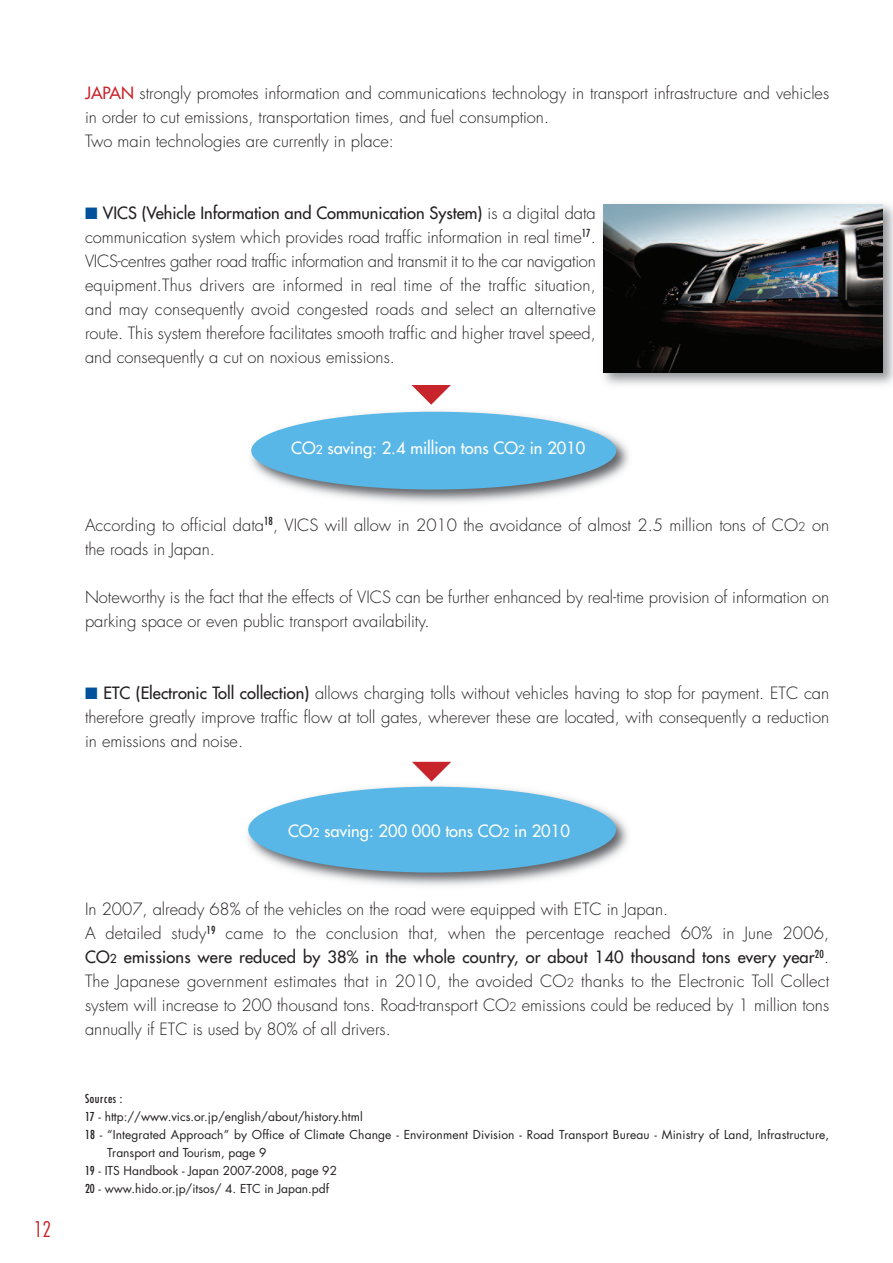
<style>
.page{position:relative;width:893px;height:1263px;background:#fff}
.page>*{position:absolute;margin:0;border:0;box-sizing:border-box;transform-origin:0 0}
.t1{font:300 condensed 21px "Futura";color:#c8242b}
.t2{font:300 16.5px/24px "Futura";color:#231f20}
.t3{font:16.5px "Futura";color:#fff}
.t4{font:12px "Futura";letter-spacing:.01em;color:#231f20}
.t5{font:condensed 12px "Futura";letter-spacing:.05em;color:#231f20}
.s1{font-weight:400;color:#c8242b}
.s2{color:#01519c}
.s3{font-weight:400}
.s4{font-size:12px}
.s5{font-weight:400;font-size:12px}
.s6{font-size:18px}
.s7{font-stretch:condensed}
</style>
<div class="page">
<img style="left:251px;top:411px;width:378px;height:92px">
<div style="left:251px;top:412px;width:365px;height:77px;background:#58b7e7;border-radius:50%"></div>
<img style="left:247px;top:785px;width:381px;height:101px">
<div style="left:248px;top:787px;width:368px;height:85px;background:#58b7e7;border-radius:50%"></div>
<img style="left:603px;top:204px;width:290px;height:181px">
<img style="left:603px;top:204px;width:279px;height:168px">
<p class="t1" style="left:34px;top:1220px;width:19px">12</p>
<p class="t2" style="left:85px;top:83px;width:746px"><span class="s1">JAPAN</span> strongly promotes information and communications technology in transport infrastructure and vehicles in order to cut emissions, transportation times, and fuel consumption.<br>Two main technologies are currently in place:</p>
<p class="t2" style="left:85px;top:203px;width:512px;text-align:justify"><span class="s2">■</span> <span class="s3">VICS (Vehicle Information and Communication System)</span> is a digital data communication system which provides road traffic information in real time<sup>17</sup>.<br>VICS-centres gather road traffic information and transmit it to the car navigation equipment.Thus drivers are informed in real time of the traffic situation, and may consequently avoid congested roads and select an alternative route. This system therefore facilitates smooth traffic and higher travel speed, and consequently a cut on noxious emissions.</p>
<p class="t3" style="left:291px;top:439px;width:296px">CO<span class="s4">2</span> saving: 2.4 million tons CO<span class="s4">2</span> in 2010</p>
<p class="t2" style="left:85px;top:515px;width:746px">According to official data<sup>18</sup>, VICS will allow in 2010 the avoidance of almost 2.5 million tons of CO<span class="s4">2</span> on the roads in Japan.</p>
<p class="t2" style="left:85px;top:587px;width:746px">Noteworthy is the fact that the effects of VICS can be further enhanced by real-time provision of information on parking space or even public transport availability.</p>
<p class="t2" style="left:85px;top:683px;width:746px;text-align:justify"><span class="s2">■</span> <span class="s3">ETC (Electronic Toll collection)</span> allows charging tolls without vehicles having to stop for payment. ETC can therefore greatly improve traffic flow at toll gates, wherever these are located, with consequently a reduction in emissions and noise.</p>
<p class="t3" style="left:288px;top:823px;width:283px">CO<span class="s4">2</span> saving: 200 000 tons CO<span class="s4">2</span> in 2010</p>
<p class="t2" style="left:85px;top:899px;width:746px">In 2007, already 68% of the vehicles on the road were equipped with ETC in Japan.<br>A detailed study<sup>19</sup> came to the conclusion that, when the percentage reached 60% in June 2006, <span class="s3">CO</span><span class="s5">2</span> <span class="s3">emissions were reduced by 38% in the whole country, or about 140 thousand tons every year</span><sup>20</sup>.<br>The Japanese government estimates that in 2010, the avoided CO<span class="s4">2</span> thanks to the Electronic Toll Collect system will increase to 200 thousand tons. Road-transpo<span class="s6">rt</span> CO<span class="s4">2</span> emissions could be reduced by 1 million tons annually if ETC is used by 80% of all drivers.</p>
<p class="t5" style="left:85px;top:1093px;width:39px">Sources :</p>
<p class="t4" style="left:85px;top:1111px;width:279px"><span class="s7">17</span> - http://www.vics.or.jp/english/about/history.html</p>
<p class="t4" style="left:85px;top:1129px;width:746px"><span class="s7">18</span> - “Integrated Approach” by Office of Climate Change - Environment Division - Road Transport Bureau - Ministry of Land, Infrastructure,</p>
<p class="t4" style="left:107px;top:1147px;width:161px">Transport and Tourism, page 9</p>
<p class="t4" style="left:85px;top:1165px;width:254px"><span class="s7">19</span> - ITS Handbook - Japan 2007-2008, page 92</p>
<p class="t4" style="left:85px;top:1183px;width:246px"><span class="s7">20</span> - www.hido.or.jp/itsos/ 4. ETC in Japan.pdf</p>
</div>
